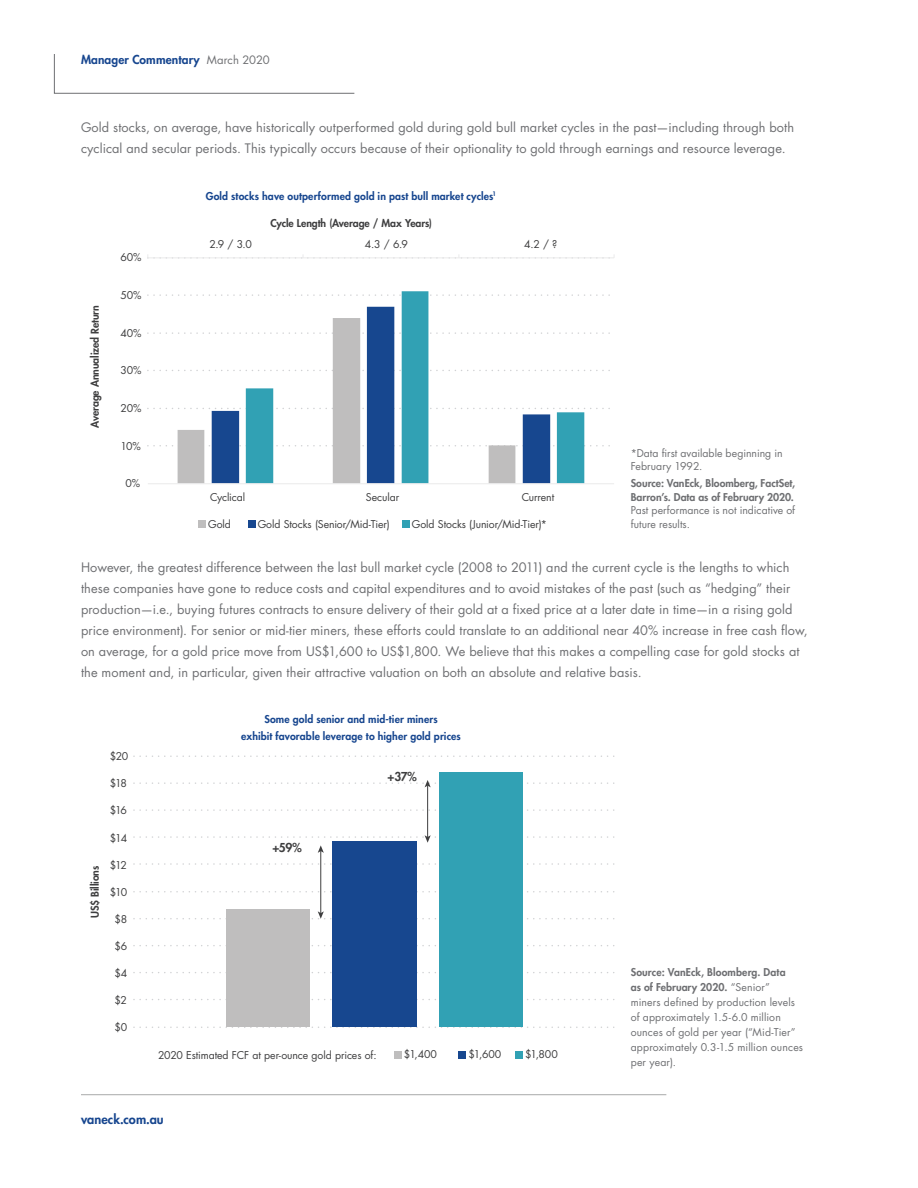
<style>
.page{position:relative;width:918px;height:1188px;background:#fff}
.page>*{position:absolute;margin:0;border:0;box-sizing:border-box;transform-origin:0 0}
.Blue_bullet__grey_te{font:12.75px/21px "Futura Std";letter-spacing:.01em;color:#6e6f72}
.t1{font:800 12.75px "Futura Std";letter-spacing:.005em;color:#17468f}
.t2{font:800 12px "Futura Std";letter-spacing:.01em;color:#17468f}
.t3{font:800 12px "Futura Std";color:#3e3e3f}
.Chart_Title{font:10.5px/15px "Futura Std";letter-spacing:.01em;color:#6e6f72}
.t4{font:10.5px "Futura Std";letter-spacing:-.01em;color:#3e3e3f}
.Chart_Title-2{font:800 10.5px/16.5px "Futura Std";letter-spacing:.01em;color:#17468f;text-align:center}
.Chart_Title-3{font:800 10.5px/13.5px "Futura Std";color:#6e6f72;text-align:justify}
.t5{font:800 10.5px "Futura Std";letter-spacing:-.01em;color:#3e3e3f}
.s1{font-weight:400;font-size:11.25px;color:#6e6f72}
.s2{font-weight:400}
.s3{font-weight:800}
</style>
<div class="page">
<svg style="left:54px;top:54px;width:301px;height:40px"></svg>
<hr style="left:81px;top:1094px;width:585px;height:1px;background:#b2b3b3">
<div style="left:394px;top:1051px;width:8px;height:7px;background:#bfbebe"></div>
<div style="left:459px;top:1051px;width:7px;height:7px;background:#17478f"></div>
<div style="left:515px;top:1051px;width:8px;height:7px;background:#31a1b4"></div>
<svg style="left:134px;top:755px;width:481px;height:2px"></svg>
<svg style="left:134px;top:809px;width:481px;height:2px"></svg>
<svg style="left:134px;top:863px;width:481px;height:2px"></svg>
<svg style="left:134px;top:891px;width:481px;height:2px"></svg>
<svg style="left:134px;top:945px;width:481px;height:1px"></svg>
<svg style="left:134px;top:972px;width:481px;height:1px"></svg>
<svg style="left:134px;top:999px;width:481px;height:1px"></svg>
<svg style="left:134px;top:1027px;width:481px;height:1px"></svg>
<div style="left:226px;top:910px;width:84px;height:117px;background:#bfbebe"></div>
<div style="left:332px;top:841px;width:85px;height:186px;background:#17478f"></div>
<div style="left:439px;top:772px;width:84px;height:255px;background:#31a1b4"></div>
<hr style="left:320px;top:851px;width:1px;height:62px;background:#3e3e3f">
<svg style="left:134px;top:911px;width:481px;height:8px"></svg>
<hr style="left:427px;top:785px;width:1px;height:52px;background:#3e3e3f">
<svg style="left:134px;top:780px;width:481px;height:7px"></svg>
<svg style="left:134px;top:835px;width:481px;height:18px"></svg>
<svg style="left:148px;top:294px;width:462px;height:2px"></svg>
<svg style="left:148px;top:332px;width:462px;height:2px"></svg>
<svg style="left:148px;top:370px;width:462px;height:1px"></svg>
<svg style="left:148px;top:408px;width:462px;height:1px"></svg>
<svg style="left:148px;top:445px;width:462px;height:2px"></svg>
<svg style="left:178px;top:332px;width:34px;height:151px"></svg>
<svg style="left:212px;top:332px;width:34px;height:151px"></svg>
<svg style="left:246px;top:291px;width:338px;height:192px"></svg>
<svg style="left:148px;top:255px;width:467px;height:4px"></svg>
<hr style="left:148px;top:483px;width:466px;height:1px;background:#eaeaeb">
<div style="left:198px;top:520px;width:8px;height:8px;background:#bfbebe"></div>
<div style="left:248px;top:520px;width:7px;height:8px;background:#17478f"></div>
<div style="left:402px;top:520px;width:7px;height:8px;background:#31a1b4"></div>
<p class="t2" style="left:81px;top:52px;width:190px">Manager Commentary <span class="s1">March 2020</span></p>
<p class="Blue_bullet__grey_te" style="left:81px;top:117px;width:715px">Gold stocks, on average, have historically outperformed gold during gold bull market cycles in the past—including through both cyclical and secular periods. This typically occurs because of their optionality to gold through earnings and resource leverage.</p>
<p class="t5" style="left:88px;top:428px;width:124px;rotate:-90deg">Average Annualized Return</p>
<p class="t4" style="left:121px;top:251px;width:23px">60%</p>
<p class="t4" style="left:121px;top:289px;width:22px">50%</p>
<p class="t4" style="left:121px;top:326px;width:23px">40%</p>
<p class="t4" style="left:121px;top:364px;width:22px">30%</p>
<p class="t4" style="left:121px;top:401px;width:22px">20%</p>
<p class="Chart_Title-2" style="left:206px;top:188px;width:292px">Gold stocks have outperformed gold in past bull market cycles<sup>1</sup></p>
<p class="t4" style="left:209px;top:237px;width:44px">2.9 / 3.0</p>
<p class="t4" style="left:365px;top:237px;width:44px">4.3 / 6.9</p>
<p class="t4" style="left:524px;top:237px;width:35px">4.2 / ?</p>
<p class="t5" style="left:270px;top:217px;width:163px">Cycle Length (Average / Max Years)</p>
<p class="t4" style="left:121px;top:439px;width:22px">10%</p>
<p class="Chart_Title" style="left:631px;top:446px;width:153px;line-height:13.5px">*Data first available beginning in<br>February 1992.</p>
<p class="Chart_Title-3" style="left:631px;top:476px;width:166px">Source: VanEck, Bloomberg, FactSet, Barron’s. Data as of February 2020.<br><span class="s2">Past performance is not indicative of future results.</span></p>
<p class="t4" style="left:126px;top:477px;width:16px">0%</p>
<p class="t4" style="left:210px;top:490px;width:36px">Cyclical</p>
<p class="t4" style="left:366px;top:490px;width:35px">Secular</p>
<p class="t4" style="left:522px;top:490px;width:34px">Current</p>
<p class="t4" style="left:208px;top:517px;width:24px">Gold</p>
<p class="t4" style="left:258px;top:517px;width:134px">Gold Stocks (Senior/Mid-Tier)</p>
<p class="t4" style="left:412px;top:517px;width:137px">Gold Stocks (Junior/Mid-Tier)*</p>
<p class="Blue_bullet__grey_te" style="left:81px;top:557px;width:728px">However, the greatest difference between the last bull market cycle (2008 to 2011) and the current cycle is the lengths to which these companies have gone to reduce costs and capital expenditures and to avoid mistakes of the past (such as “hedging” their production—i.e., buying futures contracts to ensure delivery of their gold at a fixed price at a later date in time—in a rising gold price environment). For senior or mid-tier miners, these efforts could translate to an additional near 40% increase in free cash flow, on average, for a gold price move from US$1,600 to US$1,800. We believe that this makes a compelling case for gold stocks at the moment and, in particular, given their attractive valuation on both an absolute and relative basis.</p>
<p class="t5" style="left:88px;top:918px;width:53px;rotate:-90deg">US$ Billions</p>
<p class="t4" style="left:110px;top:750px;width:20px">$20</p>
<p class="t4" style="left:110px;top:777px;width:19px">$18</p>
<p class="t4" style="left:110px;top:804px;width:19px">$16</p>
<p class="t4" style="left:110px;top:831px;width:19px">$14</p>
<p class="t4" style="left:110px;top:858px;width:19px">$12</p>
<p class="t4" style="left:110px;top:885px;width:19px">$10</p>
<p class="t4" style="left:115px;top:912px;width:14px">$8</p>
<p class="t4" style="left:115px;top:939px;width:14px">$6</p>
<p class="t4" style="left:115px;top:966px;width:14px">$4</p>
<p class="t4" style="left:115px;top:994px;width:14px">$2</p>
<p class="t4" style="left:115px;top:1021px;width:14px">$0</p>
<p class="Chart_Title-2" style="left:241px;top:711px;width:221px">Some gold senior and mid-tier miners<br>exhibit favorable leverage to higher gold prices</p>
<p class="t3" style="left:272px;top:840px;width:31px">+59%</p>
<p class="t3" style="left:388px;top:769px;width:31px">+37%</p>
<p class="t4" style="left:158px;top:1048px;width:220px">2020 Estimated FCF at per-ounce gold prices of:</p>
<p class="t4" style="left:404px;top:1048px;width:35px">$1,400</p>
<p class="t4" style="left:468px;top:1048px;width:34px">$1,600</p>
<p class="t4" style="left:525px;top:1048px;width:34px">$1,800</p>
<p class="t1" style="left:81px;top:1112px;width:84px">vaneck.com.au</p>
<p class="Chart_Title" style="left:631px;top:965px;width:174px"><span class="s3">Source: VanEck, Bloomberg. Data<br>as of February 2020.</span> “Senior”<br>miners defined by production levels of approximately 1.5-6.0 million ounces of gold per year (“Mid-Tier” approximately 0.3-1.5 million ounces per year).</p>
</div>
